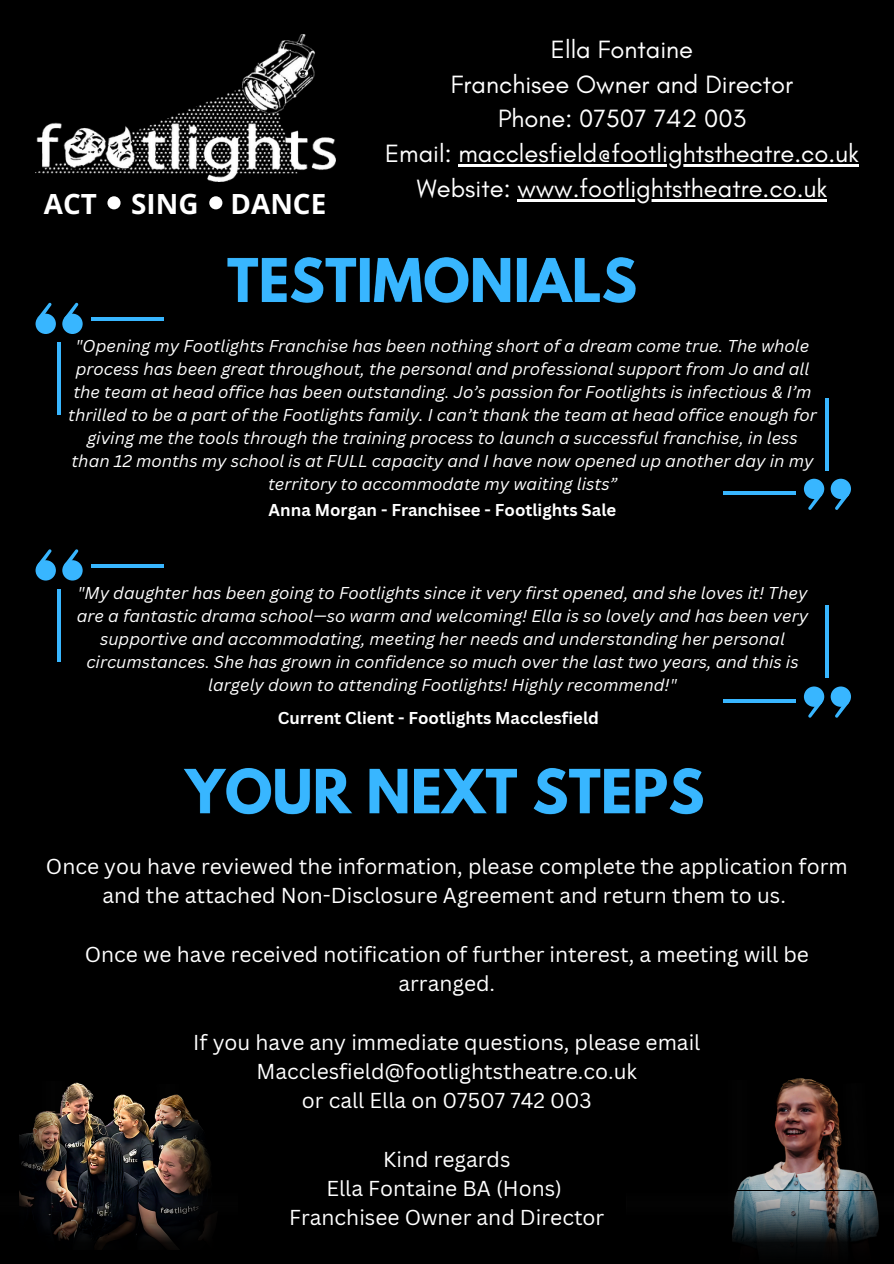
<style>
.page{position:relative;width:894px;height:1264px;background:#fff}
.page>*{position:absolute;margin:0;border:0;box-sizing:border-box;transform-origin:0 0}
.t1{font:700 27.75px "Open Sans";color:#fff}
.t2{font:25.5px/34.8px "Glacial Indifference";color:#fff;text-align:center}
.t3{font:21px/29.2px "Canva Sans";color:#fff;text-align:center}
.t4{font:italic 16.65px/23px "Canva Sans";color:#fff;text-align:center}
.t5{font:700 16.65px "Canva Sans";color:#fff}
</style>
<div class="page">
<div style="left:0;top:0;width:893px;height:1263px;background:#000"></div>
<div style="left:62px;top:314px;width:21px;height:20px;background:#38b6ff;border-radius:50%"></div>
<svg style="left:64px;top:303px;width:15px;height:15px"></svg>
<div style="left:36px;top:314px;width:20px;height:20px;background:#38b6ff;border-radius:50%"></div>
<svg style="left:38px;top:303px;width:14px;height:14px"></svg>
<hr style="left:57px;top:342px;width:4px;height:72px;background:#38b6ff">
<hr style="left:91px;top:317px;width:73px;height:4px;background:#38b6ff">
<div style="left:803px;top:478px;width:21px;height:21px;background:#38b6ff;border-radius:50%"></div>
<svg style="left:807px;top:495px;width:15px;height:14px"></svg>
<div style="left:830px;top:478px;width:20px;height:21px;background:#38b6ff;border-radius:50%"></div>
<svg style="left:834px;top:495px;width:14px;height:14px"></svg>
<hr style="left:825px;top:398px;width:4px;height:72px;background:#38b6ff">
<hr style="left:722px;top:491px;width:73px;height:4px;background:#38b6ff">
<img style="left:227px;top:257px;width:409px;height:46px">
<div style="left:62px;top:560px;width:21px;height:20px;background:#38b6ff;border-radius:50%"></div>
<svg style="left:64px;top:549px;width:15px;height:16px"></svg>
<div style="left:36px;top:560px;width:20px;height:20px;background:#38b6ff;border-radius:50%"></div>
<svg style="left:38px;top:549px;width:14px;height:15px"></svg>
<hr style="left:57px;top:589px;width:4px;height:72px;background:#38b6ff">
<hr style="left:91px;top:564px;width:73px;height:3px;background:#38b6ff">
<div style="left:803px;top:686px;width:21px;height:20px;background:#38b6ff;border-radius:50%"></div>
<svg style="left:807px;top:702px;width:15px;height:15px"></svg>
<div style="left:830px;top:686px;width:20px;height:20px;background:#38b6ff;border-radius:50%"></div>
<svg style="left:834px;top:703px;width:14px;height:14px"></svg>
<hr style="left:825px;top:606px;width:4px;height:72px;background:#38b6ff">
<hr style="left:722px;top:699px;width:73px;height:4px;background:#38b6ff">
<img style="left:35px;top:34px;width:300px;height:148px">
<div style="left:107px;top:196px;width:13px;height:13px;background:#fff;border-radius:50%"></div>
<div style="left:209px;top:196px;width:13px;height:13px;background:#fff;border-radius:50%"></div>
<hr style="left:458px;top:164px;width:400px;height:3px;background:#fff">
<hr style="left:517px;top:199px;width:310px;height:3px;background:#fff">
<img style="left:184px;top:768px;width:519px;height:47px">
<img style="left:65px;top:1082px;width:89px;height:108px">
<img style="left:19px;top:1092px;width:46px;height:98px">
<img style="left:154px;top:1094px;width:57px;height:96px">
<svg style="left:19px;top:1190px;width:195px;height:60px"></svg>
<img style="left:751px;top:1078px;width:89px;height:112px">
<svg style="left:840px;top:1131px;width:34px;height:59px"></svg>
<svg style="left:732px;top:1191px;width:147px;height:57px"></svg>
<h3 class="t1" style="left:44px;top:184px;width:54px">ACT</h3>
<p class="t1" style="left:131px;top:184px;width:69px">SING</p>
<p class="t1" style="left:230px;top:184px;width:97px">DANCE</p>
<p class="t2" style="left:385px;top:31px;width:475px">Ella Fontaine<br>Franchisee Owner and Director<br>Phone: 07507 742 003<br>Email: macclesfield@footlightstheatre.co.uk</p>
<h5 class="t2" style="left:417px;top:171px;width:412px">Website: www.footlightstheatre.co.uk</h5>
<p class="t4" style="left:68px;top:334px;width:749px">"Opening my Footlights Franchise has been nothing short of a dream come true. The whole process has been great throughout, the personal and professional support from Jo and all the team at head office has been outstanding. Jo’s passion for Footlights is infectious &amp; I’m thrilled to be a part of the Footlights family. I can’t thank the team at head office enough for giving me the tools through the training process to launch a successful franchise, in less than 12 months my school is at FULL capacity and I have now opened up another day in my territory to accommodate my waiting lists”</p>
<h2 class="t5" style="left:268px;top:498px;width:349px">Anna Morgan - Franchisee - Footlights Sale</h2>
<h2 class="t4" style="left:77px;top:581px;width:732px">"My daughter has been going to Footlights since it very first opened, and she loves it! They are a fantastic drama school—so warm and welcoming! Ella is so lovely and has been very supportive and accommodating, meeting her needs and understanding her personal circumstances. She has grown in confidence so much over the last two years, and this is largely down to attending Footlights! Highly recommend!"</h2>
<p class="t5" style="left:277px;top:706px;width:323px">Current Client - Footlights Macclesfield</p>
<p class="t3" style="left:46px;top:851px;width:803px">Once you have reviewed the information, please complete the application form and the attached Non-Disclosure Agreement and return them to us.</p>
<p class="t3" style="left:85px;top:939px;width:725px">Once we have received notification of further interest, a meeting will be arranged.</p>
<h4 class="t3" style="left:193px;top:1026px;width:508px">If you have any immediate questions, please email<br>Macclesfield@footlightstheatre.co.uk<br>or call Ella on 07507 742 003</h4>
<p class="t3" style="left:289px;top:1143px;width:316px">Kind regards<br>Ella Fontaine BA (Hons)<br>Franchisee Owner and Director</p>
</div>
